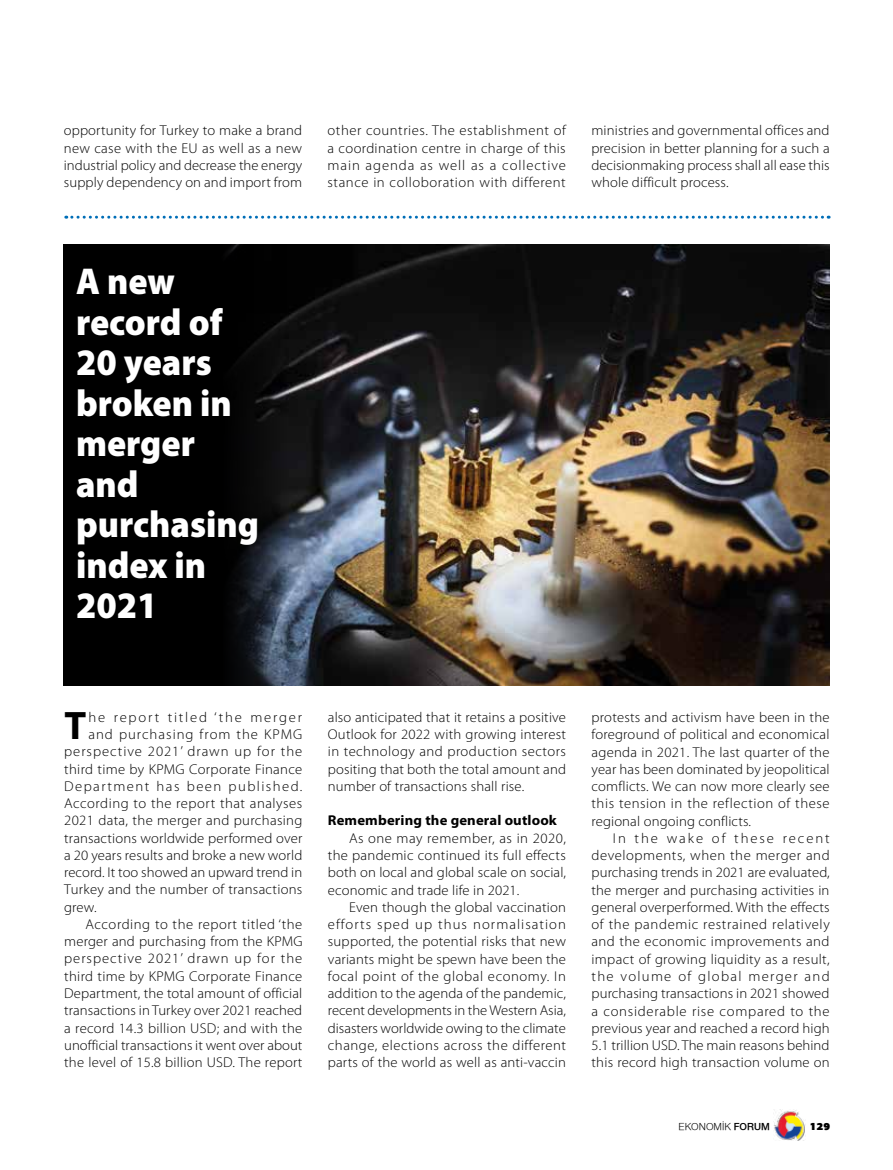
<style>
.page{position:relative;width:893px;height:1170px;background:#fff}
.page>*{position:absolute;margin:0;border:0;box-sizing:border-box;transform-origin:0 0}
.t1{font:700 39.9px "Myriad Pro";color:#000}
.t2{font:900 37.5px/40.5px "Myriad Pro";color:#fff;scale:.95 1}
.t3{font:300 14.25px/17.2px "Myriad Pro";letter-spacing:.015em;color:#000;text-align:justify}
.t4{font:300 14.25px "Myriad Pro";letter-spacing:.035em;color:#000}
.t5{font:300 14.25px "Myriad Pro";letter-spacing:.065em;color:#000}
.t6{font:700 14.25px "Myriad Pro";letter-spacing:.01em;color:#000}
.t7{font:300 14.25px "Myriad Pro";letter-spacing:.095em;color:#000}
.t8{font:300 14.25px "Myriad Pro";letter-spacing:.125em;color:#000}
.t9{font:300 14.25px "Myriad Pro";letter-spacing:.07em;color:#000}
.t10{font:10.5px "Nimbus Sans Novus";color:#000}
.t11{font:900 10.5px "PF Agora Sans Pro";color:#000}
.s1{font-weight:600}
</style>
<div class="page">
<img style="left:774px;top:1109px;width:31px;height:31px">
<svg style="left:66px;top:216px;width:763px;height:3px"></svg>
<img style="left:324px;top:244px;width:506px;height:441px">
<svg style="left:64px;top:244px;width:260px;height:441px;background:#0a0b0d"></svg>
<p class="t3" style="left:64px;top:122px;width:240px">opportunity for Turkey to make a brand new case with the EU as well as a new industrial policy and decrease the energy supply dependency on and import from</p>
<p class="t3" style="left:328px;top:122px;width:240px">other countries. The establishment of a coordination centre in charge of this main agenda as well as a collective stance in colloboration with different</p>
<p class="t3" style="left:591px;top:122px;width:240px">ministries and governmental offices and precision in better planning for a such a decisionmaking process shall all ease this whole difficult process.</p>
<h2 class="t2" style="left:76px;top:261px;width:194px">A new record of<br>20 years broken in merger and purchasing index in<br>2021</h2>
<h1 class="t1" style="left:65px;top:703px;width:23px">T</h1>
<p class="t8" style="left:88px;top:709px;width:215px">he report titled ‘the merger</p>
<p class="t9" style="left:88px;top:726px;width:215px">and purchasing from the KPMG</p>
<p class="t5" style="left:64px;top:743px;width:240px">perspective 2021’ drawn up for the</p>
<p class="t3" style="left:64px;top:760px;width:240px">third time by KPMG Corporate Finance</p>
<p class="t7" style="left:64px;top:778px;width:240px">Department has been published.</p>
<p class="t4" style="left:64px;top:795px;width:240px">According to the report that analyses</p>
<p class="t3" style="left:64px;top:812px;width:240px">2021 data, the merger and purchasing</p>
<p class="t3" style="left:64px;top:829px;width:240px">transactions worldwide performed over</p>
<p class="t3" style="left:64px;top:846px;width:240px">a 20 years results and broke a new world</p>
<p class="t3" style="left:64px;top:863px;width:239px">record. It too showed an upward trend in</p>
<p class="t3" style="left:64px;top:881px;width:240px">Turkey and the number of transactions</p>
<p class="t3" style="left:64px;top:898px;width:34px">grew.</p>
<p class="t4" style="left:85px;top:916px;width:218px">According to the report titled ‘the</p>
<p class="t3" style="left:64px;top:933px;width:240px">merger and purchasing from the KPMG</p>
<p class="t5" style="left:64px;top:950px;width:240px">perspective 2021’ drawn up for the</p>
<p class="t3" style="left:64px;top:967px;width:240px">third time by KPMG Corporate Finance</p>
<p class="t3" style="left:64px;top:984px;width:240px">Department, the total amount of official</p>
<p class="t3" style="left:64px;top:1002px;width:240px">transactions in Turkey over 2021 reached</p>
<p class="t3" style="left:64px;top:1019px;width:240px">a record 14.3 billion USD; and with the</p>
<p class="t3" style="left:64px;top:1036px;width:240px">unofficial transactions it went over about</p>
<p class="t3" style="left:64px;top:1053px;width:240px">the level of 15.8 billion USD. The report</p>
<p class="t3" style="left:328px;top:708px;width:240px">also anticipated that it retains a positive Outlook for 2022 with growing interest in technology and production sectors positing that both the total amount and number of transactions shall rise.</p>
<p class="t6" style="left:328px;top:812px;width:231px">Remembering the general outlook</p>
<p class="t3" style="left:328px;top:829px;width:240px;text-indent:21px">As one may remember, as in 2020, the pandemic continued its full effects both on local and global scale on social, economic and trade life in 2021.</p>
<p class="t3" style="left:328px;top:898px;width:240px;text-indent:21px">Even though the global vaccination efforts sped up thus normalisation supported, the potential risks that new variants might be spewn have been the focal point of the global economy. In addition to the agenda of the pandemic, recent developments in the Western Asia, disasters worldwide owing to the climate change, elections across the different parts of the world as well as anti-vaccin</p>
<p class="t3" style="left:591px;top:708px;width:240px">protests and activism have been in the foreground of political and economical agenda in 2021. The last quarter of the year has been dominated by jeopolitical comflicts. We can now more clearly see this tension in the reflection of these regional ongoing conflicts.</p>
<p class="t3" style="left:591px;top:829px;width:240px;text-indent:21px">In the wake of these recent developments, when the merger and purchasing trends in 2021 are evaluated, the merger and purchasing activities in general overperformed. With the effects of the pandemic restrained relatively and the economic improvements and impact of growing liquidity as a result, the volume of global merger and purchasing transactions in 2021 showed a considerable rise compared to the previous year and reached a record high 5.1 trillion USD. The main reasons behind this record high transaction volume on</p>
<p class="t10" style="left:679px;top:1120px;width:93px">EKONOMİK <span class="s1">FORUM</span></p>
<p class="t11" style="left:810px;top:1119px;width:22px">129</p>
</div>
